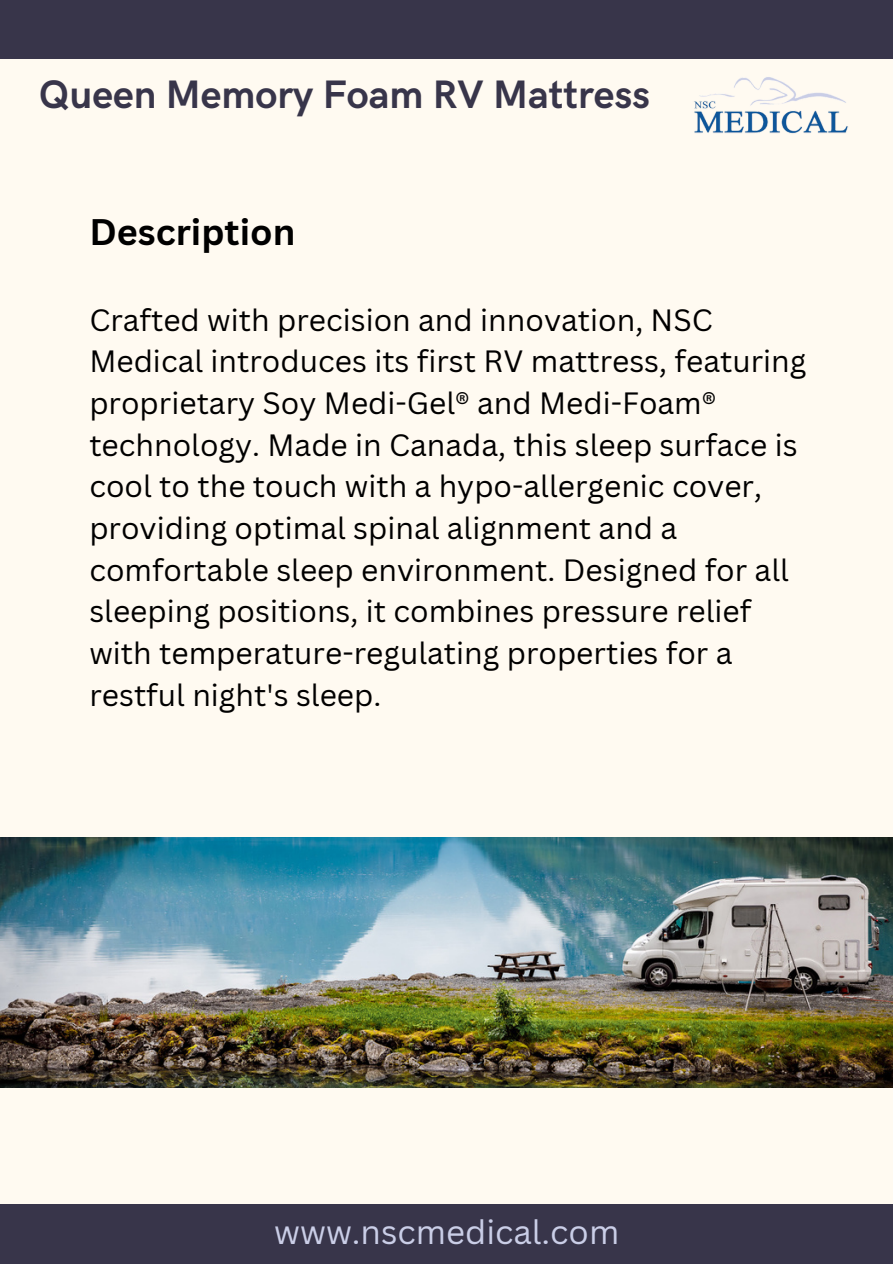
<style>
.page{position:relative;width:893px;height:1264px;background:#fff}
.page>*{position:absolute;margin:0;border:0;box-sizing:border-box;transform-origin:0 0}
.t1{font:700 39.75px "HK Grotesk";color:#38354a}
.t2{font:700 36px "Canva Sans";color:#000}
.t3{font:33px "Canva Sans";color:#cacee7}
.t4{font:30px/41.7px "Canva Sans";color:#000}
</style>
<div class="page">
<div style="left:0;top:0;width:892px;height:1263px;background:#fffaf1"></div>
<div style="left:0;top:0;width:892px;height:59px;background:#38354a"></div>
<div style="left:0;top:1204px;width:892px;height:59px;background:#38354a"></div>
<img style="left:694px;top:77px;width:154px;height:57px">
<img style="left:0;top:837px;width:892px;height:250px">
<p class="t1" style="left:39px;top:72px;width:612px">Queen Memory Foam RV Mattress</p>
<h1 class="t2" style="left:89px;top:207px;width:207px">Description</h1>
<p class="t4" style="left:89px;top:298px;width:718px">Crafted with precision and innovation, NSC Medical introduces its first RV mattress, featuring proprietary Soy Medi-Gel® and Medi-Foam® technology. Made in Canada, this sleep surface is cool to the touch with a hypo-allergenic cover, providing optimal spinal alignment and a comfortable sleep environment. Designed for all sleeping positions, it combines pressure relief with temperature-regulating properties for a restful night's sleep.</p>
<h1 class="t3" style="left:274px;top:1208px;width:346px">www.nscmedical.com</h1>
</div>
